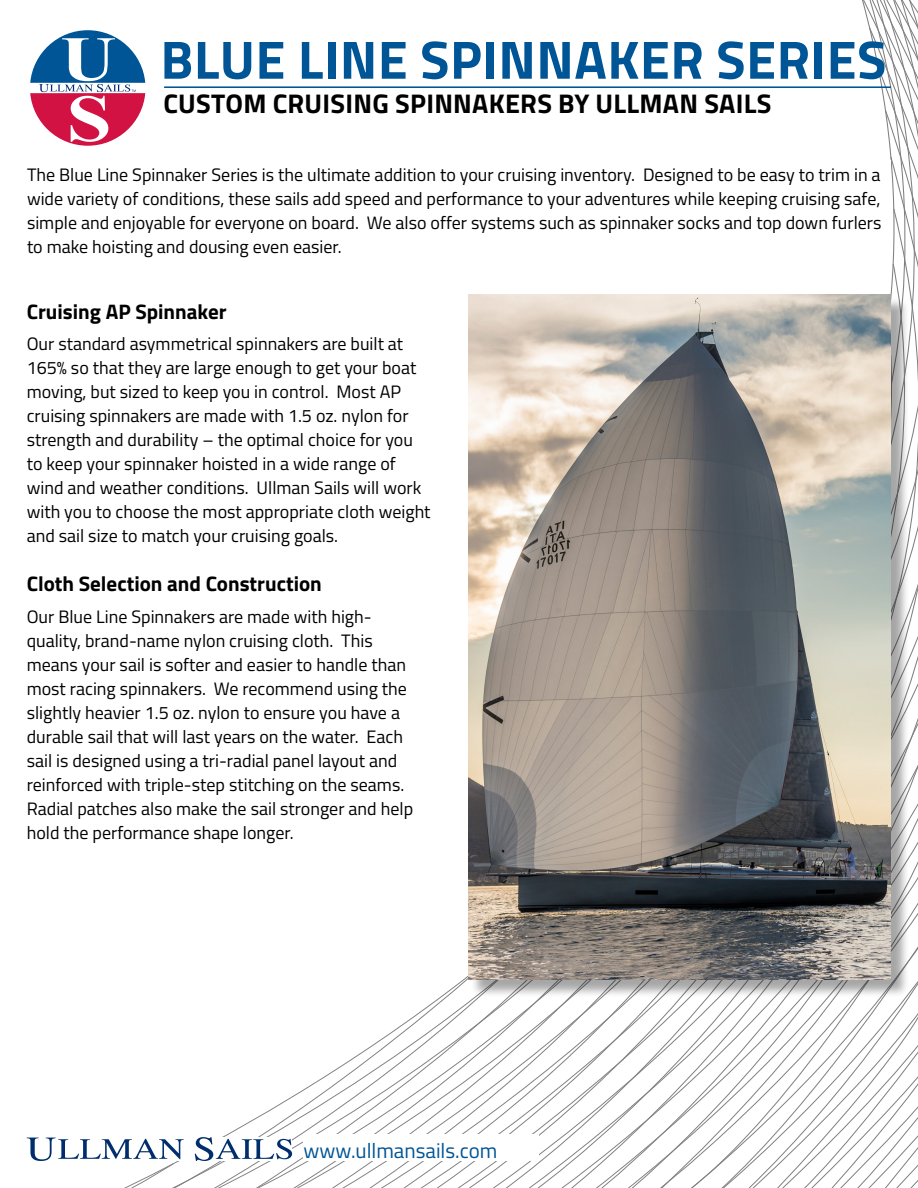
<style>
.page{position:relative;width:918px;height:1188px;background:#fff}
.page>*{position:absolute;margin:0;border:0;box-sizing:border-box;transform-origin:0 0}
.t1{font:700 54px "Titillium Web";letter-spacing:.01em;color:#005596}
.t2{font:700 27px "Titillium Web";letter-spacing:.01em;color:#000}
.t3{font:700 21px "Titillium Web";color:#000}
.t4{font:21px "Titillium Web";color:#005596}
.t5{font:18px/24px "Titillium Web";color:#000}
</style>
<div class="page">
<svg style="left:862px;top:0;width:56px;height:264px"></svg>
<svg style="left:856px;top:998px;width:54px;height:190px"></svg>
<svg style="left:764px;top:998px;width:58px;height:190px"></svg>
<svg style="left:669px;top:998px;width:95px;height:190px"></svg>
<svg style="left:495px;top:998px;width:174px;height:190px"></svg>
<svg style="left:184px;top:976px;width:311px;height:212px"></svg>
<svg style="left:30px;top:30px;width:115px;height:116px"></svg>
<hr style="left:164px;top:86px;width:727px;height:2px;background:#005596">
<div style="left:27px;top:1137px;width:265px;height:24px;background:#fff"></div>
<svg style="left:27px;top:1138px;width:157px;height:50px"></svg>
<svg style="left:195px;top:1137px;width:97px;height:24px"></svg>
<div style="left:304px;top:1134px;width:235px;height:27px;background:#fff"></div>
<div style="left:27px;top:160px;width:864px;height:97px;background:#fff"></div>
<div style="left:470px;top:297px;width:440px;height:701px;background:#000;opacity:.35"></div>
<img style="left:468px;top:295px;width:423px;height:684px">
<h1 class="t1" style="left:160px;top:19px;width:728px">BLUE LINE SPINNAKER SERIES</h1>
<h2 class="t2" style="left:163px;top:82px;width:610px">CUSTOM CRUISING SPINNAKERS BY ULLMAN SAILS</h2>
<p class="t5" style="left:27px;top:162px;width:856px;text-align:justify">The Blue Line Spinnaker Series is the ultimate addition to your cruising inventory. Designed to be easy to trim in a wide variety of conditions, these sails add speed and performance to your adventures while keeping cruising safe, simple and enjoyable for everyone on board. We also offer systems such as spinnaker socks and top down furlers to make hoisting and dousing even easier.</p>
<p class="t3" style="left:27px;top:295px;width:202px">Cruising AP Spinnaker</p>
<p class="t5" style="left:27px;top:331px;width:405px">Our standard asymmetrical spinnakers are built at 165% so that they are large enough to get your boat moving, but sized to keep you in control. Most AP cruising spinnakers are made with 1.5 oz. nylon for strength and durability – the optimal choice for you to keep your spinnaker hoisted in a wide range of wind and weather conditions. Ullman Sails will work with you to choose the most appropriate cloth weight and sail size to match your cruising goals.</p>
<p class="t3" style="left:27px;top:568px;width:297px">Cloth Selection and Construction</p>
<p class="t5" style="left:27px;top:604px;width:388px">Our Blue Line Spinnakers are made with high&shy;quality, brand-name nylon cruising cloth. This means your sail is softer and easier to handle than most racing spinnakers. We recommend using the slightly heavier 1.5 oz. nylon to ensure you have a durable sail that will last years on the water. Each sail is designed using a tri-radial panel layout and reinforced with triple-step stitching on the seams.<br>Radial patches also make the sail stronger and help hold the performance shape longer.</p>
<p class="t4" style="left:304px;top:1135px;width:195px">www.ullmansails.com</p>
</div>
